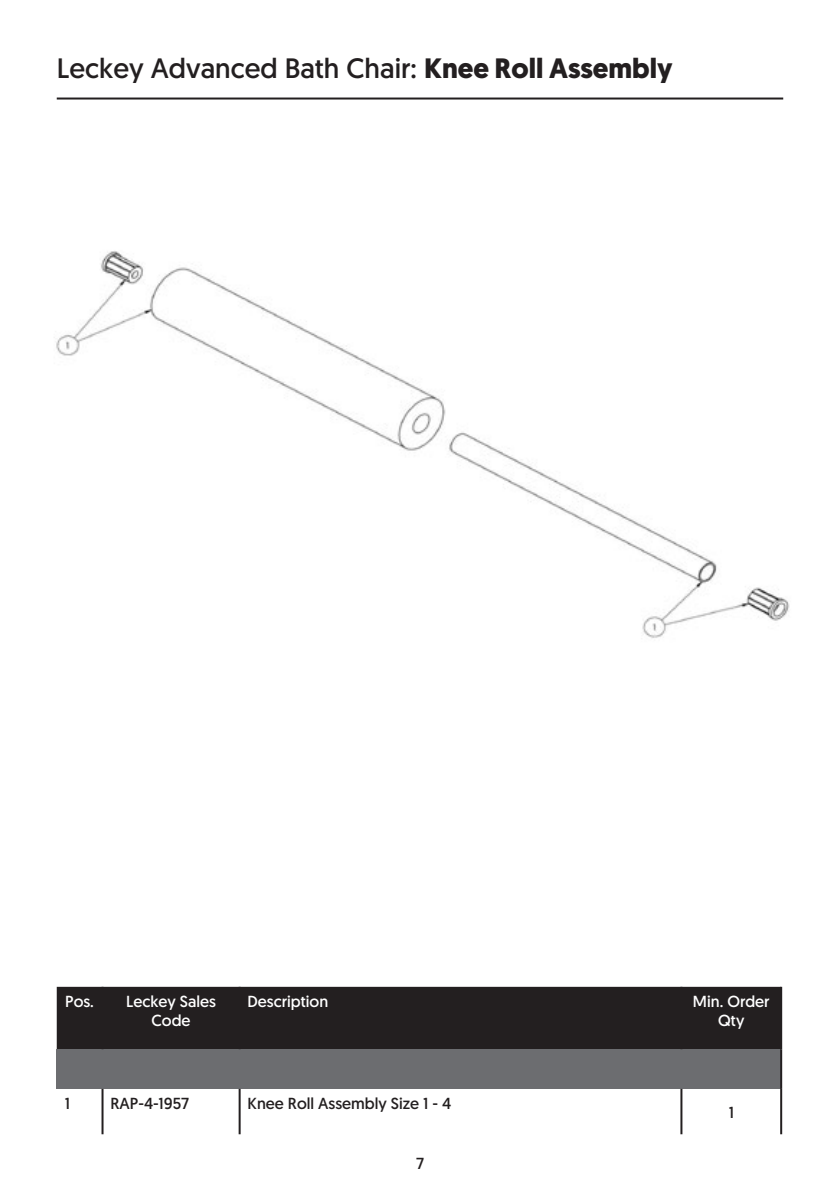
<style>
.page{position:relative;width:840px;height:1191px;background:#fff}
.page>*{position:absolute;margin:0;border:0;box-sizing:border-box;transform-origin:0 0}
.t1{font:28px "Geomanist";color:#231f20}
.Table_Body_Text{font:16px/19.2px "Geomanist";color:#fff;text-align:center}
.Table_Body_Text-2{font:16px "Geomanist";color:#231f20}
.s1{font-weight:700}
</style>
<div class="page">
<hr style="left:57px;top:97px;width:725px;height:2px;background:#231f20">
<div style="left:57px;top:986px;width:722px;height:63px;background:#231f20"></div>
<div style="left:57px;top:1049px;width:723px;height:40px;background:#6c6d70"></div>
<hr style="left:101px;top:1089px;width:2px;height:45px;background:#231f20">
<hr style="left:238px;top:1089px;width:2px;height:45px;background:#231f20">
<hr style="left:101px;top:986px;width:2px;height:63px;background:#231f20">
<hr style="left:779px;top:1049px;width:2px;height:40px;background:#231f20">
<hr style="left:238px;top:986px;width:2px;height:63px;background:#231f20">
<hr style="left:680px;top:986px;width:2px;height:63px;background:#231f20">
<hr style="left:779px;top:986px;width:2px;height:63px;background:#231f20">
<hr style="left:779px;top:1089px;width:2px;height:45px;background:#231f20">
<hr style="left:680px;top:1089px;width:2px;height:45px;background:#231f20">
<img style="left:56px;top:251px;width:734px;height:387px">
<p class="t1" style="left:57px;top:50px;width:617px">Leckey Advanced Bath Chair: <span class="s1">Knee Roll Assembly</span></p>
<p class="Table_Body_Text" style="left:65px;top:991px;width:30px">Pos.</p>
<p class="Table_Body_Text" style="left:126px;top:991px;width:91px">Leckey Sales<br>Code</p>
<p class="Table_Body_Text" style="left:247px;top:991px;width:82px">Description</p>
<p class="Table_Body_Text" style="left:692px;top:991px;width:78px">Min. Order</p>
<p class="Table_Body_Text" style="left:717px;top:1010px;width:28px">Qty</p>
<p class="Table_Body_Text-2" style="left:65px;top:1093px;width:7px">1</p>
<p class="Table_Body_Text-2" style="left:110px;top:1093px;width:80px">RAP-4-1957</p>
<p class="Table_Body_Text-2" style="left:247px;top:1093px;width:205px">Knee Roll Assembly Size 1 - 4</p>
<p class="Table_Body_Text-2" style="left:416px;top:1152px;width:9px">7</p>
<p class="Table_Body_Text-2" style="left:728px;top:1101px;width:7px">1</p>
</div>
